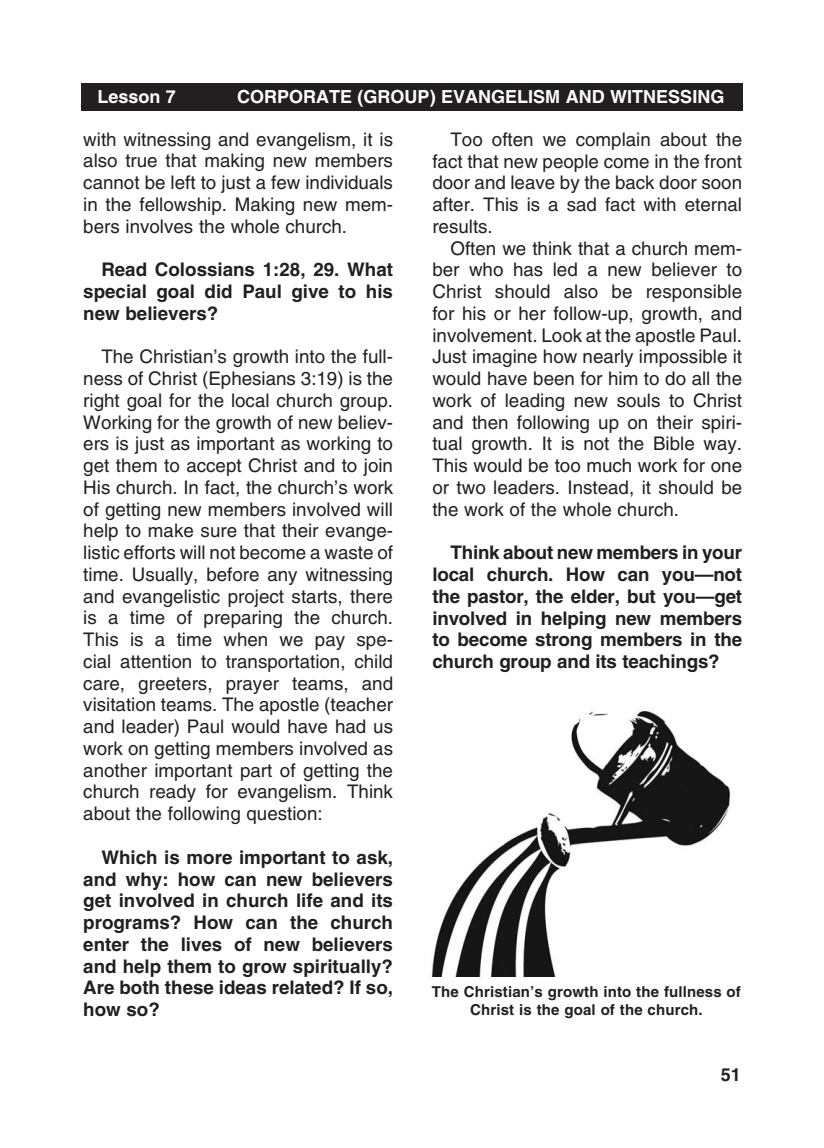
<style>
.page{position:relative;width:824px;height:1148px;background:#fff}
.page>*{position:absolute;margin:0;border:0;box-sizing:border-box;transform-origin:0 0}
._1-Body{font:18.75px/21.8px "Helvetica";color:#231f20;text-align:justify}
._2-Body_bold{font:700 18.75px/21.8px "Helvetica";color:#231f20;text-align:justify}
.t1{font:700 18px "Helvetica";color:#fff}
.t2{font:700 18px "Helvetica";color:#231f20}
._8-captions{font:700 15px/18px "Helvetica";letter-spacing:.01em;color:#231f20;text-align:center}
</style>
<div class="page">
<div style="left:81px;top:83px;width:662px;height:27px;background:#231f20"></div>
<img style="left:431px;top:711px;width:299px;height:265px">
<p class="t1" style="left:97px;top:86px;width:80px">Lesson 7</p>
<p class="t1" style="left:237px;top:86px;width:27px">Corporate</p>
<p class="t1" style="left:357px;top:86px;width:34px">(Group</p>
<p class="t1" style="left:429px;top:86px;width:37px">) Evangelism</p>
<p class="t1" style="left:565px;top:86px;width:14px">and</p>
<p class="t1" style="left:610px;top:86px;width:29px">Witnessing</p>
<p class="_1-Body" style="left:83px;top:128px;width:311px">with witnessing and evangelism, it is also true that making new members cannot be left to just a few individuals in the fellowship. Making new mem&shy;bers involves the whole church.</p>
<p class="_2-Body_bold" style="left:83px;top:258px;width:311px;text-indent:18px">Read Colossians 1:28, 29. What special goal did Paul give to his new believers?</p>
<p class="_1-Body" style="left:83px;top:346px;width:311px;text-align:left;text-indent:18px">The Christian’s growth into the full&shy;ness of Christ (Ephesians 3:19) is the right goal for the local church group.<br>Working for the growth of new believ&shy;ers is just as important as working to get them to accept Christ and to join His church. In fact, the church’s work of getting new members involved will help to make sure that their evange&shy;listic efforts will not become a waste of time. Usually, before any witnessing and evangelistic project starts, there is a time of preparing the church.<br>This is a time when we pay spe&shy;cial attention to transportation, child care, greeters, prayer teams, and visitation teams. The apostle (teacher and leader) Paul would have had us work on getting members involved as another important part of getting the church ready for evangelism. Think about the following question:</p>
<p class="_2-Body_bold" style="left:83px;top:846px;width:311px;text-indent:18px">Which is more important to ask, and why: how can new believers get involved in church life and its programs? How can the church enter the lives of new believers and help them to grow spiritually?<br>Are both these ideas related? If so, how so?</p>
<p class="_1-Body" style="left:432px;top:128px;width:311px;text-indent:18px">Too often we complain about the fact that new people come in the front door and leave by the back door soon after. This is a sad fact with eternal results.</p>
<p class="_1-Body" style="left:432px;top:237px;width:311px;text-align:left;text-indent:18px">Often we think that a church mem&shy;ber who has led a new believer to Christ should also be responsible for his or her follow-up, growth, and involvement. Look at the apostle Paul.<br>Just imagine how nearly impossible it would have been for him to do all the work of leading new souls to Christ and then following up on their spiri&shy;tual growth. It is not the Bible way.<br>This would be too much work for one or two leaders. Instead, it should be the work of the whole church.</p>
<p class="_2-Body_bold" style="left:432px;top:541px;width:311px;text-indent:18px">Think about new members in your local church. How can you—not the pastor, the elder, but you—get involved in helping new members to become strong members in the church group and its teachings?</p>
<p class="_8-captions" style="left:432px;top:982px;width:310px">The Christian’s growth into the fullness of<br>Christ is the goal of the church.</p>
<p class="t2" style="left:720px;top:1063px;width:22px">51</p>
</div>
